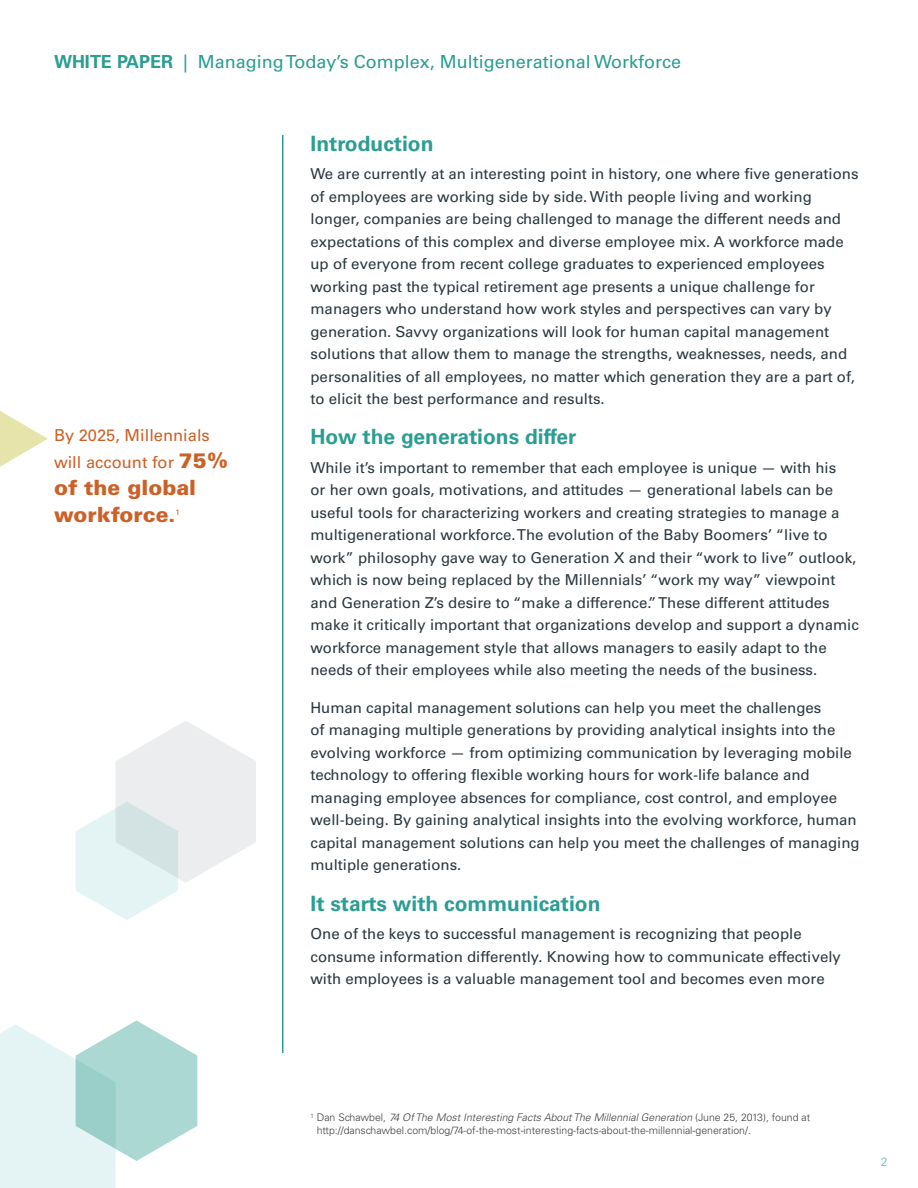
<style>
.page{position:relative;width:918px;height:1188px;background:#fff}
.page>*{position:absolute;margin:0;border:0;box-sizing:border-box;transform-origin:0 0}
.PNW_Subhead_1{font:700 21px "Univers";color:#2b9d92}
.Sidebar__fact_2016{font:900 21px/27px "Univers";color:#cc6127}
.t1{font:18px "Univers";color:#2b9d92}
.Sidebar__fact_2016-2{font:16.5px/27px "Univers";color:#cc6127}
.PNW_Body{font:15px/22.5px "Univers";color:#2a373d}
.t2{font:300 12px "Univers";color:#5cb7b3}
.Footnote_2016{font:300 10.5px/12.6px "Univers";color:#3e3e3f}
.Sidebar__fact_2016-3{font:7.8px "Univers";color:#cc6127}
.s1{font-weight:700}
.s2{font-weight:900;font-size:21px}
.s3{font-style:italic}
</style>
<div class="page">
<hr style="left:282px;top:135px;width:2px;height:918px;background:#2b9d92">
<svg style="left:0;top:1020px;width:197px;height:168px"></svg>
<svg style="left:76px;top:721px;width:180px;height:199px"></svg>
<svg style="left:0;top:411px;width:48px;height:56px"></svg>
<p class="t1" style="left:54px;top:50px;width:629px"><span class="s1">WHITE PAPER</span> | Managing Today’s Complex, Multigenerational Workforce</p>
<p class="Sidebar__fact_2016-2" style="left:54px;top:422px;width:175px">By 2025, Millennials will account for <span class="s2">75%</span></p>
<p class="Sidebar__fact_2016" style="left:54px;top:474px;width:144px">of the global workforce.</p>
<p class="Sidebar__fact_2016-3" style="left:176px;top:507px;width:6px">1</p>
<p class="PNW_Subhead_1" style="left:310px;top:131px;width:125px">Introduction</p>
<p class="PNW_Body" style="left:310px;top:163px;width:550px">We are currently at an interesting point in history, one where five generations of employees are working side by side. With people living and working longer, companies are being challenged to manage the different needs and expectations of this complex and diverse employee mix. A workforce made up of everyone from recent college graduates to experienced employees working past the typical retirement age presents a unique challenge for managers who understand how work styles and perspectives can vary by generation. Savvy organizations will look for human capital management solutions that allow them to manage the strengths, weaknesses, needs, and personalities of all employees, no matter which generation they are a part of, to elicit the best performance and results.</p>
<p class="PNW_Subhead_1" style="left:310px;top:425px;width:267px">How the generations differ</p>
<p class="PNW_Body" style="left:310px;top:456px;width:550px">While it’s important to remember that each employee is unique — with his<br>or her own goals, motivations, and attitudes — generational labels can be useful tools for characterizing workers and creating strategies to manage a multigenerational workforce. The evolution of the Baby Boomers’ “live to work” philosophy gave way to Generation X and their “work to live” outlook, which is now being replaced by the Millennials’ “work my way” viewpoint and Generation Z’s desire to “make a difference.” These different attitudes make it critically important that organizations develop and support a dynamic workforce management style that allows managers to easily adapt to the needs of their employees while also meeting the needs of the business.</p>
<p class="PNW_Body" style="left:310px;top:696px;width:551px">Human capital management solutions can help you meet the challenges<br>of managing multiple generations by providing analytical insights into the evolving workforce — from optimizing communication by leveraging mobile technology to offering flexible working hours for work-life balance and managing employee absences for compliance, cost control, and employee well-being. By gaining analytical insights into the evolving workforce, human capital management solutions can help you meet the challenges of managing multiple generations.</p>
<p class="PNW_Subhead_1" style="left:310px;top:891px;width:292px">It starts with communication</p>
<p class="PNW_Body" style="left:310px;top:923px;width:532px">One of the keys to successful management is recognizing that people consume information differently. Knowing how to communicate effectively with employees is a valuable management tool and becomes even more</p>
<p class="Footnote_2016" style="left:317px;top:1111px;width:495px;text-indent:-6px"><sup>1</sup> Dan Schawbel, <span class="s3">74 Of The Most Interesting Facts About The Millennial Generation</span> (June 25, 2013), found at http://danschawbel.com/blog/74-of-the-most-interesting-facts-about-the-millennial-generation/.</p>
<p class="t2" style="left:881px;top:1154px;width:8px">2</p>
</div>
